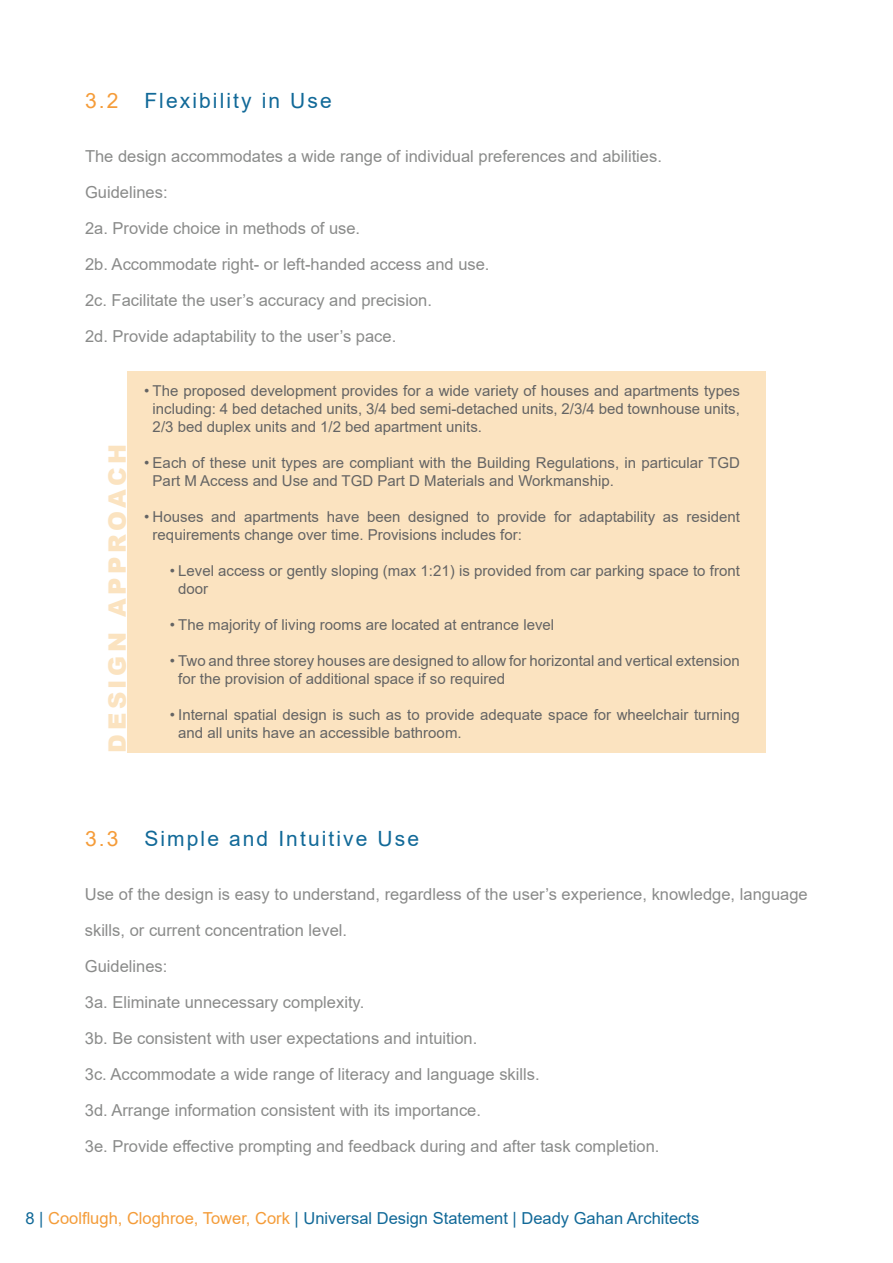
<style>
.page{position:relative;width:893px;height:1263px;background:#fff}
.page>*{position:absolute;margin:0;border:0;box-sizing:border-box;transform-origin:0 0}
.t1{font:900 24px "Arial";letter-spacing:.15em;color:#fbe3c0}
.HEADLINE_BLUE{font:21px "Arial";letter-spacing:.1em;color:#116998}
.TEXT_STYLE{font:16.5px/36px "Arial";color:#8a8b8a}
.t2{font:16.5px "Arial";color:#116998}
.t3{font:15px/18px "Arial";color:#646464}
.s1{color:#f59c39}
.s2{color:#f49c39}
</style>
<div class="page">
<div style="left:127px;top:372px;width:638px;height:381px;background:#fbe3c0"></div>
<p class="HEADLINE_BLUE" style="left:85px;top:86px;width:248px"><span class="s1">3.2</span> Flexibility in Use</p>
<p class="TEXT_STYLE" style="left:85px;top:138px;width:578px">The design accommodates a wide range of individual preferences and abilities.</p>
<p class="TEXT_STYLE" style="left:85px;top:174px;width:84px">Guidelines:</p>
<p class="TEXT_STYLE" style="left:85px;top:210px;width:277px">2a. Provide choice in methods of use.</p>
<p class="TEXT_STYLE" style="left:85px;top:246px;width:406px">2b. Accommodate right- or left-handed access and use.</p>
<p class="TEXT_STYLE" style="left:85px;top:282px;width:348px">2c. Facilitate the user’s accuracy and precision.</p>
<p class="TEXT_STYLE" style="left:85px;top:318px;width:313px">2d. Provide adaptability to the user’s pace.</p>
<p class="t3" style="left:153px;top:382px;width:589px;text-align:justify;text-indent:-9px">• The proposed development provides for a wide variety of houses and apartments types including: 4 bed detached units, 3/4 bed semi-detached units, 2/3/4 bed townhouse units, 2/3 bed duplex units and 1/2 bed apartment units.</p>
<p class="t3" style="left:153px;top:454px;width:589px;text-indent:-9px">• Each of these unit types are compliant with the Building Regulations, in particular TGD<br>Part M Access and Use and TGD Part D Materials and Workmanship.</p>
<p class="t3" style="left:153px;top:508px;width:589px;text-indent:-9px">• Houses and apartments have been designed to provide for adaptability as resident requirements change over time. Provisions includes for:</p>
<p class="t3" style="left:178px;top:562px;width:563px;text-indent:-9px">• Level access or gently sloping (max 1:21) is provided from car parking space to front door</p>
<p class="t3" style="left:170px;top:616px;width:386px">• The majority of living rooms are located at entrance level</p>
<p class="t3" style="left:178px;top:652px;width:563px;text-indent:-9px">• Two and three storey houses are designed to allow for horizontal and vertical extension for the provision of additional space if so required</p>
<p class="t3" style="left:178px;top:706px;width:563px;text-indent:-9px">• Internal spatial design is such as to provide adequate space for wheelchair turning and all units have an accessible bathroom.</p>
<p class="t1" style="left:100px;top:753px;width:310px;rotate:-90deg">DESIGN APPROACH</p>
<p class="HEADLINE_BLUE" style="left:85px;top:824px;width:336px"><span class="s1">3.3</span> Simple and Intuitive Use</p>
<p class="TEXT_STYLE" style="left:85px;top:876px;width:724px">Use of the design is easy to understand, regardless of the user’s experience, knowledge, language skills, or current concentration level.</p>
<p class="TEXT_STYLE" style="left:85px;top:948px;width:84px">Guidelines:</p>
<p class="TEXT_STYLE" style="left:85px;top:984px;width:281px">3a. Eliminate unnecessary complexity.</p>
<p class="TEXT_STYLE" style="left:85px;top:1020px;width:394px">3b. Be consistent with user expectations and intuition.</p>
<p class="TEXT_STYLE" style="left:85px;top:1056px;width:456px">3c. Accommodate a wide range of literacy and language skills.</p>
<p class="TEXT_STYLE" style="left:85px;top:1092px;width:398px">3d. Arrange information consistent with its importance.</p>
<p class="TEXT_STYLE" style="left:85px;top:1128px;width:576px">3e. Provide effective prompting and feedback during and after task completion.</p>
<p class="t2" style="left:26px;top:1207px;width:675px">8 | <span class="s2">Coolflugh, Cloghroe, Tower, Cork</span> | Universal Design Statement | Deady Gahan Architects</p>
</div>
